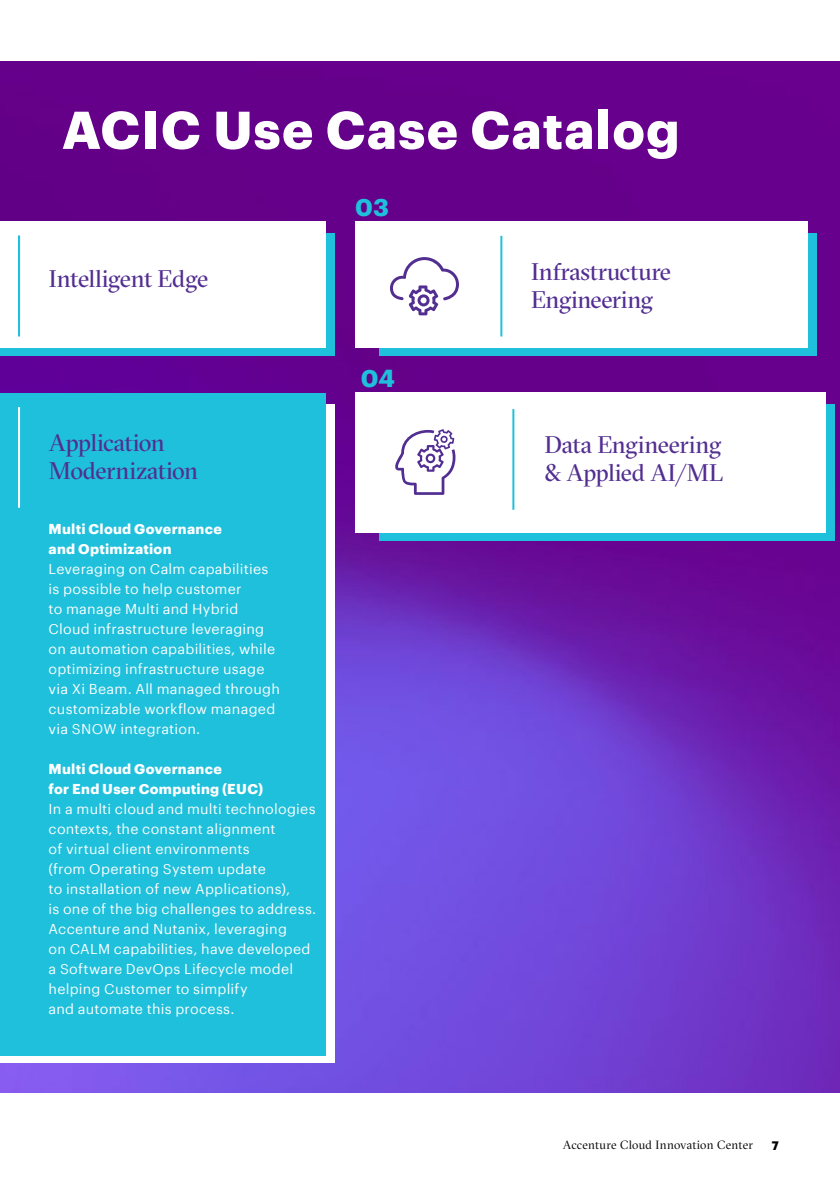
<style>
.page{position:relative;width:840px;height:1191px;background:#fff}
.page>*{position:absolute;margin:0;border:0;box-sizing:border-box;transform-origin:0 0}
.t1{font:700 52px "Graphik";letter-spacing:.02em;color:#fff}
.t2{font:24px/28px "GT Sectra Fine";letter-spacing:-.015em;color:#522e91}
.t3{font:700 24px "Graphik";color:#1fc0db}
.t4{font:14px/20px "Graphik";letter-spacing:.015em;color:#fff}
.t5{font:700 14px/20px "Graphik";letter-spacing:.02em;color:#fff}
.t6{font:12px "GT Sectra Fine";letter-spacing:.015em;color:#000}
.t7{font:700 12px "Graphik";color:#000}
</style>
<div class="page">
<img style="left:0;top:62px;width:839px;height:1030px">
<div style="left:0;top:233px;width:334px;height:122px;background:#1fc0db"></div>
<div style="left:0;top:221px;width:325px;height:127px;background:#fff"></div>
<hr style="left:18px;top:236px;width:2px;height:100px;background:#1fc0db">
<div style="left:379px;top:404px;width:454px;height:136px;background:#1fc0db"></div>
<div style="left:355px;top:392px;width:470px;height:141px;background:#fff"></div>
<hr style="left:512px;top:409px;width:2px;height:101px;background:#1fc0db">
<svg style="left:395px;top:429px;width:60px;height:66px"></svg>
<div style="left:0;top:404px;width:334px;height:658px;background:#fff"></div>
<div style="left:0;top:393px;width:325px;height:662px;background:#1fc0db"></div>
<hr style="left:18px;top:407px;width:2px;height:101px;background:#fff">
<hr style="left:18px;top:235px;width:2px;height:86px;background:#1fc0db">
<div style="left:379px;top:233px;width:436px;height:122px;background:#1fc0db"></div>
<div style="left:355px;top:221px;width:452px;height:127px;background:#fff"></div>
<svg style="left:390px;top:257px;width:68px;height:58px"></svg>
<hr style="left:500px;top:236px;width:2px;height:100px;background:#1fc0db">
<h1 class="t1" style="left:62px;top:90px;width:619px">ACIC Use Case Catalog</h1>
<h2 class="t2" style="left:49px;top:265px;width:161px">Intelligent Edge</h2>
<h2 class="t2" style="left:49px;top:429px;width:151px">Application<br>Modernization</h2>
<p class="t5" style="left:48px;top:517px;width:175px">Multi Cloud Governance and Optimization</p>
<p class="t4" style="left:48px;top:557px;width:233px">Leveraging on Calm capabilities is possible to help customer<br>to manage Multi and Hybrid<br>Cloud infrastructure leveraging on automation capabilities, while optimizing infrastructure usage via Xi Beam. All managed through customizable workflow managed via SNOW integration.</p>
<p class="t5" style="left:48px;top:757px;width:216px">Multi Cloud Governance<br>for End User Computing (EUC)</p>
<p class="t4" style="left:48px;top:797px;width:269px">In a multi cloud and multi technologies contexts, the constant alignment<br>of virtual client environments<br>(from Operating System update<br>to installation of new Applications),<br>is one of the big challenges to address.<br>Accenture and Nutanix, leveraging<br>on CALM capabilities, have developed a Software DevOps Lifecycle model helping Customer to simplify<br>and automate this process.</p>
<h2 class="t3" style="left:355px;top:189px;width:35px">03</h2>
<h2 class="t3" style="left:360px;top:360px;width:36px">04</h2>
<h2 class="t2" style="left:531px;top:258px;width:141px">Infrastructure<br>Engineering</h2>
<h2 class="t2" style="left:544px;top:431px;width:180px">Data Engineering &amp; Applied AI/ML</h2>
<p class="t6" style="left:562px;top:1137px;width:191px">Accenture Cloud Innovation Center</p>
<p class="t7" style="left:771px;top:1136px;width:9px">7</p>
</div>
